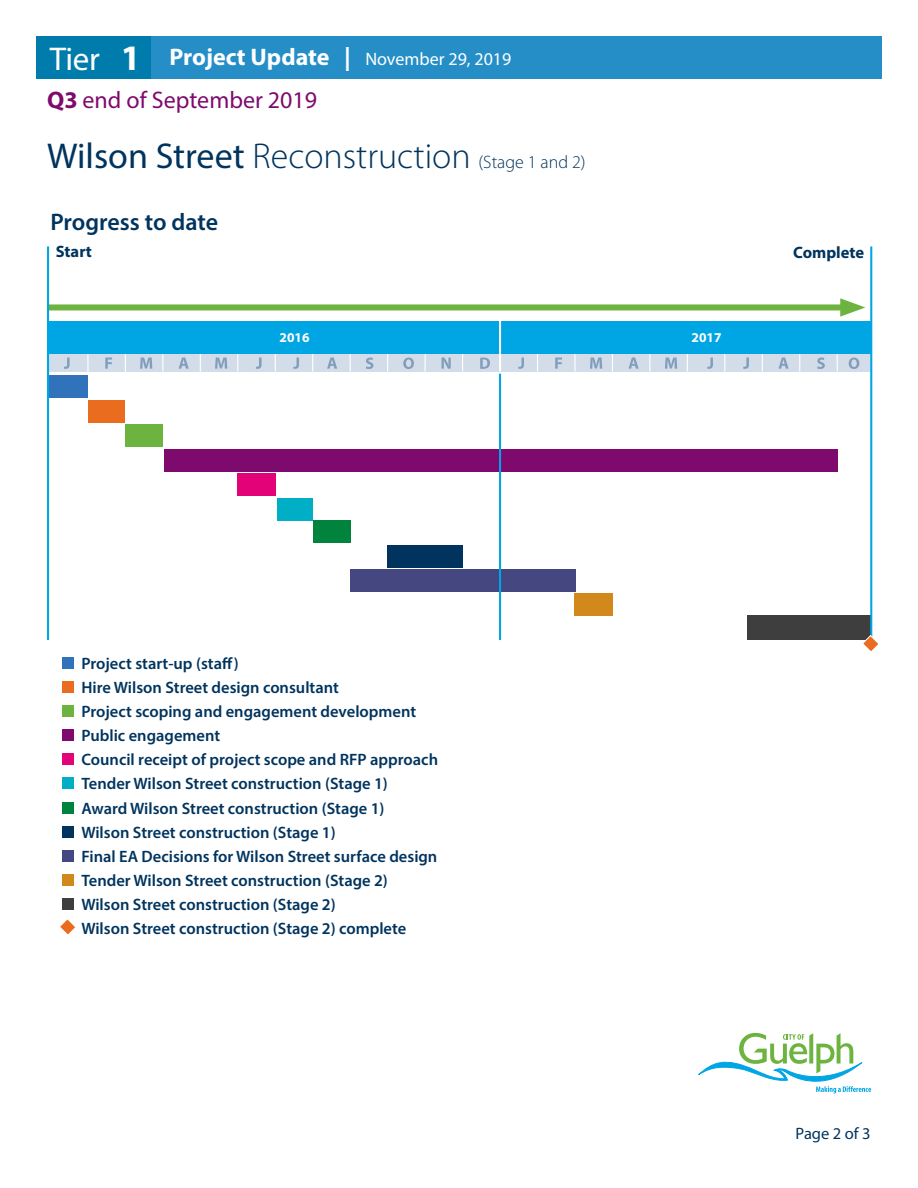
<style>
.page{position:relative;width:918px;height:1188px;background:#fff}
.page>*{position:absolute;margin:0;border:0;box-sizing:border-box;transform-origin:0 0}
.Head{font:300 36px "Myriad Pro";color:#00345e}
.t1{font:700 36px "Myriad Pro";color:#fff}
.t2{font:33px "Myriad Pro";color:#fff}
.t3{font:24px "Myriad Pro";color:#7e0a6d}
.Subhead{font:600 24px "Myriad Pro";letter-spacing:-.005em;color:#00345e}
.Subhead-2{font:18px "Myriad Pro";color:#fff}
.t4{font:300 18px "Myriad Pro";color:#00345e}
.t5{font:600 16.5px/24.2px "Myriad Pro";color:#00345e}
.t6{font:700 16.5px "Myriad Pro";color:#00345e}
.Body{font:16.5px "Myriad Pro";color:#00345e}
.t7{font:700 13.5px "Myriad Pro";color:#fff}
.s1{font-weight:700;font-size:24px}
.s2{font-weight:700}
.s3{font-weight:400}
</style>
<div class="page">
<div style="left:36px;top:36px;width:116px;height:42px;background:#007cac"></div>
<div style="left:152px;top:36px;width:730px;height:42px;background:#258ec7"></div>
<svg style="left:698px;top:1033px;width:173px;height:60px"></svg>
<div style="left:48px;top:304px;width:803px;height:6px;background:#6cb43f"></div>
<svg style="left:840px;top:298px;width:25px;height:19px"></svg>
<div style="left:47px;top:321px;width:824px;height:31px;background:#00a6e4"></div>
<div style="left:49px;top:375px;width:39px;height:23px;background:#3073ba"></div>
<div style="left:89px;top:400px;width:36px;height:23px;background:#ea6d1f"></div>
<div style="left:125px;top:424px;width:38px;height:23px;background:#6cb43f"></div>
<div style="left:238px;top:474px;width:38px;height:22px;background:#e40278"></div>
<div style="left:277px;top:498px;width:36px;height:22px;background:#00aec5"></div>
<div style="left:313px;top:520px;width:38px;height:23px;background:#00843d"></div>
<div style="left:350px;top:569px;width:226px;height:22px;background:#454780"></div>
<div style="left:747px;top:616px;width:124px;height:24px;background:#3e3e3f"></div>
<div style="left:574px;top:594px;width:38px;height:22px;background:#d3881b"></div>
<div style="left:388px;top:545px;width:75px;height:22px;background:#00345e"></div>
<div style="left:164px;top:449px;width:673px;height:22px;background:#7e0a6d"></div>
<div style="left:48px;top:352px;width:822px;height:20px;background:#d3dde9"></div>
<hr style="left:649px;top:326px;width:1px;height:46px;background:#fff">
<hr style="left:799px;top:326px;width:1px;height:46px;background:#fff">
<hr style="left:612px;top:326px;width:1px;height:46px;background:#fff">
<hr style="left:574px;top:326px;width:2px;height:46px;background:#fff">
<hr style="left:687px;top:326px;width:1px;height:46px;background:#fff">
<hr style="left:724px;top:326px;width:1px;height:46px;background:#fff">
<hr style="left:762px;top:326px;width:1px;height:46px;background:#fff">
<hr style="left:837px;top:326px;width:1px;height:46px;background:#fff">
<hr style="left:162px;top:326px;width:1px;height:46px;background:#fff">
<hr style="left:200px;top:326px;width:1px;height:46px;background:#fff">
<hr style="left:312px;top:326px;width:1px;height:46px;background:#fff">
<hr style="left:275px;top:326px;width:1px;height:46px;background:#fff">
<hr style="left:237px;top:326px;width:1px;height:46px;background:#fff">
<hr style="left:350px;top:326px;width:1px;height:46px;background:#fff">
<hr style="left:387px;top:326px;width:1px;height:46px;background:#fff">
<hr style="left:425px;top:326px;width:1px;height:46px;background:#fff">
<hr style="left:462px;top:326px;width:1px;height:46px;background:#fff">
<hr style="left:537px;top:326px;width:1px;height:46px;background:#fff">
<hr style="left:87px;top:326px;width:2px;height:46px;background:#fff">
<hr style="left:125px;top:326px;width:1px;height:46px;background:#fff">
<div style="left:47px;top:323px;width:824px;height:31px;background:#00a6e4"></div>
<hr style="left:47px;top:246px;width:2px;height:394px;background:#00a6e4">
<hr style="left:870px;top:246px;width:2px;height:394px;background:#00a6e4">
<hr style="left:499px;top:318px;width:2px;height:54px;background:#fff">
<hr style="left:499px;top:374px;width:2px;height:266px;background:#00a6e4">
<svg style="left:518px;top:358px;width:6px;height:11px"></svg>
<svg style="left:64px;top:357px;width:6px;height:12px"></svg>
<svg style="left:707px;top:357px;width:6px;height:12px"></svg>
<svg style="left:555px;top:358px;width:7px;height:11px"></svg>
<svg style="left:105px;top:357px;width:7px;height:12px"></svg>
<svg style="left:590px;top:357px;width:13px;height:12px"></svg>
<svg style="left:140px;top:357px;width:12px;height:12px"></svg>
<svg style="left:665px;top:357px;width:13px;height:12px"></svg>
<svg style="left:629px;top:357px;width:10px;height:12px"></svg>
<svg style="left:256px;top:358px;width:6px;height:11px"></svg>
<svg style="left:293px;top:357px;width:6px;height:12px"></svg>
<svg style="left:743px;top:357px;width:6px;height:12px"></svg>
<svg style="left:215px;top:358px;width:12px;height:11px"></svg>
<svg style="left:178px;top:357px;width:11px;height:12px"></svg>
<svg style="left:327px;top:357px;width:10px;height:12px"></svg>
<svg style="left:778px;top:357px;width:11px;height:12px"></svg>
<svg style="left:366px;top:357px;width:8px;height:12px"></svg>
<svg style="left:817px;top:357px;width:8px;height:12px"></svg>
<svg style="left:848px;top:357px;width:11px;height:12px"></svg>
<svg style="left:403px;top:357px;width:11px;height:12px"></svg>
<svg style="left:441px;top:357px;width:10px;height:12px"></svg>
<svg style="left:480px;top:357px;width:10px;height:12px"></svg>
<svg style="left:863px;top:635px;width:15px;height:16px"></svg>
<div style="left:62px;top:658px;width:12px;height:11px;background:#3073ba"></div>
<div style="left:62px;top:682px;width:12px;height:11px;background:#ea6d1f"></div>
<div style="left:62px;top:706px;width:12px;height:11px;background:#6cb43f"></div>
<div style="left:62px;top:730px;width:12px;height:11px;background:#7e0a6d"></div>
<div style="left:62px;top:754px;width:12px;height:11px;background:#e40278"></div>
<div style="left:62px;top:778px;width:12px;height:11px;background:#00aec5"></div>
<div style="left:62px;top:802px;width:12px;height:11px;background:#00843d"></div>
<div style="left:62px;top:826px;width:12px;height:11px;background:#00345e"></div>
<div style="left:62px;top:850px;width:12px;height:11px;background:#454780"></div>
<div style="left:62px;top:874px;width:12px;height:11px;background:#d3881b"></div>
<div style="left:62px;top:898px;width:12px;height:11px;background:#3e3e3f"></div>
<svg style="left:60px;top:919px;width:15px;height:16px"></svg>
<p class="Subhead-2" style="left:170px;top:47px;width:343px"><span class="s1">Project Update |</span> November 29, 2019</p>
<p class="t3" style="left:47px;top:85px;width:271px"><span class="s2">Q3</span> end of September 2019</p>
<p class="Head" style="left:47px;top:136px;width:425px"><span class="s3">Wilson Street</span> Reconstruction</p>
<p class="t2" style="left:50px;top:38px;width:52px">Tier</p>
<p class="t1" style="left:121px;top:34px;width:21px">1</p>
<p class="t4" style="left:479px;top:152px;width:109px">(Stage 1 and 2)</p>
<p class="Subhead" style="left:51px;top:206px;width:169px">Progress to date</p>
<p class="t6" style="left:56px;top:240px;width:38px">Start</p>
<p class="t6" style="left:793px;top:242px;width:73px">Complete</p>
<p class="t7" style="left:280px;top:329px;width:31px">2016</p>
<p class="t7" style="left:692px;top:329px;width:31px">2017</p>
<p class="t5" style="left:81px;top:651px;width:358px">Project start-up (staff)<br>Hire Wilson Street design consultant<br>Project scoping and engagement development Public engagement<br>Council receipt of project scope and RFP approach Tender Wilson Street construction (Stage 1)<br>Award Wilson Street construction (Stage 1)<br>Wilson Street construction (Stage 1)<br>Final EA Decisions for Wilson Street surface design Tender Wilson Street construction (Stage 2)<br>Wilson Street construction (Stage 2)<br>Wilson Street construction (Stage 2) complete</p>
<p class="Body" style="left:796px;top:1123px;width:77px">Page 2 of 3</p>
</div>
